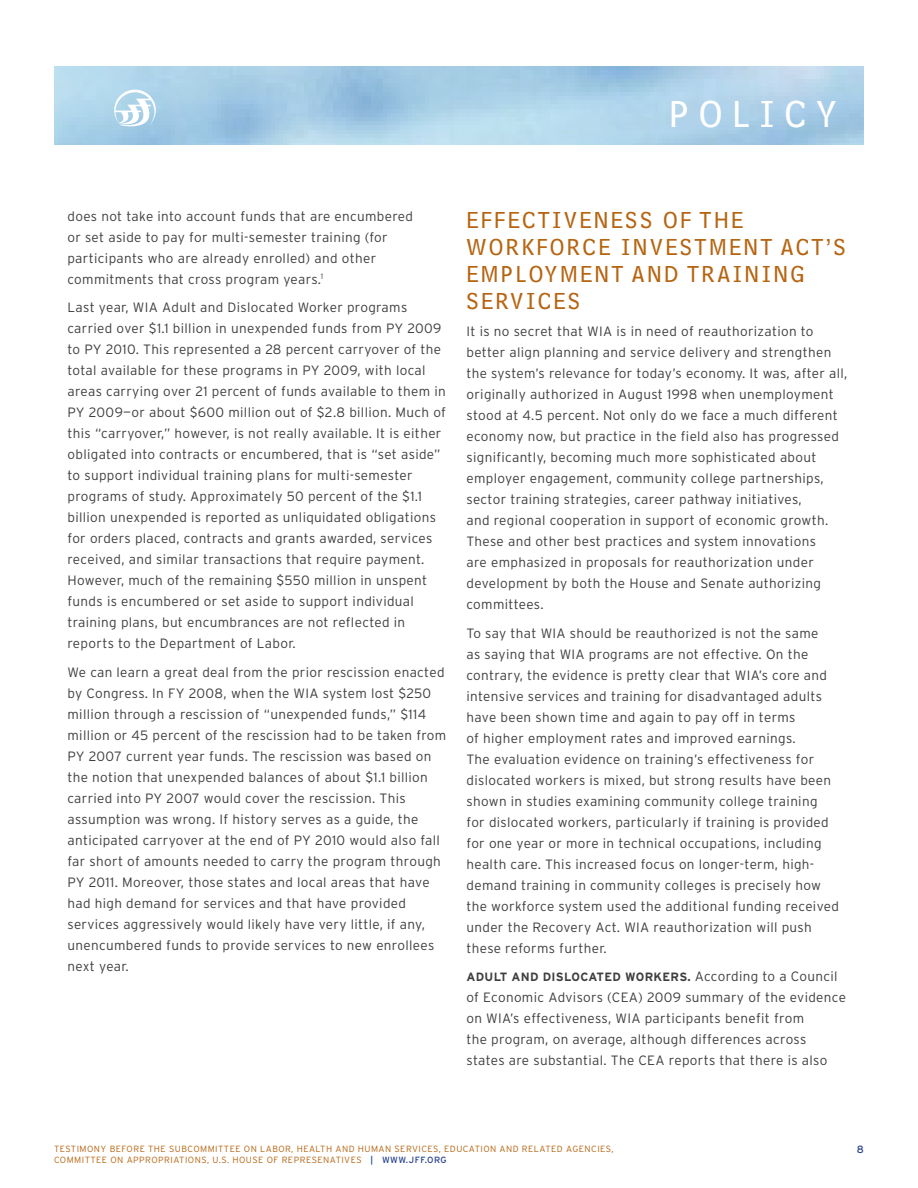
<style>
.page{position:relative;width:918px;height:1188px;background:#fff}
.page>*{position:absolute;margin:0;border:0;box-sizing:border-box;transform-origin:0 0}
.t1{font:39px "Bell Centennial Sub Caption";letter-spacing:.25em;color:#fff}
.header_2{font:24px/27px "Bell Centennial Sub Caption";letter-spacing:.1em;color:#b66512}
.copy{font:300 13.5px/21px "Interstate";letter-spacing:.025em;color:#3e3e3f}
.copy-2{font:700 12px "Interstate";letter-spacing:.025em;color:#3e3e3f}
.t2{font:10.5px "Interstate";color:#253f8e}
.t3{font:300 9px/10.8px "Interstate";letter-spacing:.05em;color:#b66512}
.s1{font-weight:300;font-size:13.5px}
.s2{font-weight:400;color:#003d78}
.s3{font-weight:400;color:#253f8e}
</style>
<div class="page">
<svg style="left:114px;top:90px;width:42px;height:38px"></svg>
<h1 class="t1" style="left:669px;top:91px;width:169px">POLICY</h1>
<p class="copy" style="left:68px;top:206px;width:347px">does not take into account funds that are encumbered or set aside to pay for multi-semester training (for participants who are already enrolled) and other commitments that cross program years.<sup>1</sup></p>
<p class="copy" style="left:68px;top:297px;width:380px">Last year, WIA Adult and Dislocated Worker programs carried over $1.1 billion in unexpended funds from PY 2009 to PY 2010. This represented a 28 percent carryover of the total available for these programs in PY 2009, with local areas carrying over 21 percent of funds available to them in PY 2009—or about $600 million out of $2.8 billion. Much of this “carryover,” however, is not really available. It is either obligated into contracts or encumbered, that is “set aside” to support individual training plans for multi-semester programs of study. Approximately 50 percent of the $1.1 billion unexpended is reported as unliquidated obligations for orders placed, contracts and grants awarded, services received, and similar transactions that require payment.<br>However, much of the remaining $550 million in unspent funds is encumbered or set aside to support individual training plans, but encumbrances are not reflected in reports to the Department of Labor.</p>
<p class="copy" style="left:68px;top:662px;width:380px">We can learn a great deal from the prior rescission enacted by Congress. In FY 2008, when the WIA system lost $250 million through a rescission of “unexpended funds,” $114 million or 45 percent of the rescission had to be taken from PY 2007 current year funds. The rescission was based on the notion that unexpended balances of about $1.1 billion carried into PY 2007 would cover the rescission. This assumption was wrong. If history serves as a guide, the anticipated carryover at the end of PY 2010 would also fall far short of amounts needed to carry the program through PY 2011. Moreover, those states and local areas that have had high demand for services and that have provided services aggressively would likely have very little, if any, unencumbered funds to provide services to new enrollees next year.</p>
<p class="header_2" style="left:466px;top:206px;width:381px">EFFECTIVENESS OF THE<br>WORKFORCE INVESTMENT ACT’S<br>EMPLOYMENT AND TRAINING<br>SERVICES</p>
<p class="copy" style="left:466px;top:321px;width:383px">It is no secret that WIA is in need of reauthorization to better align planning and service delivery and strengthen the system’s relevance for today’s economy. It was, after all, originally authorized in August 1998 when unemployment stood at 4.5 percent. Not only do we face a much different economy now, but practice in the field also has progressed significantly, becoming much more sophisticated about employer engagement, community college partnerships, sector training strategies, career pathway initiatives,<br>and regional cooperation in support of economic growth.<br>These and other best practices and system innovations<br>are emphasized in proposals for reauthorization under development by both the House and Senate authorizing committees.</p>
<p class="copy" style="left:466px;top:622px;width:374px">To say that WIA should be reauthorized is not the same<br>as saying that WIA programs are not effective. On the contrary, the evidence is pretty clear that WIA’s core and intensive services and training for disadvantaged adults have been shown time and again to pay off in terms<br>of higher employment rates and improved earnings.<br>The evaluation evidence on training’s effectiveness for dislocated workers is mixed, but strong results have been shown in studies examining community college training for dislocated workers, particularly if training is provided for one year or more in technical occupations, including health care. This increased focus on longer-term, high&shy;demand training in community colleges is precisely how the workforce system used the additional funding received under the Recovery Act. WIA reauthorization will push these reforms further.</p>
<p class="copy-2" style="left:466px;top:970px;width:373px">ADULT AND DISLOCATED WORKERS. <span class="s1">According to a Council</span></p>
<p class="copy" style="left:467px;top:987px;width:381px">of Economic Advisors (CEA) 2009 summary of the evidence on WIA’s effectiveness, WIA participants benefit from<br>the program, on average, although differences across states are substantial. The CEA reports that there is also</p>
<p class="t3" style="left:54px;top:1143px;width:561px">TESTIMONY BEFORE THE SUBCOMMITTEE ON LABOR, HEALTH AND HUMAN SERVICES, EDUCATION AND RELATED AGENCIES,<br>COMMITTEE ON APPROPRIATIONS, U.S. HOUSE OF REPRESENATIVES <span class="s2">|</span> <span class="s3">WWW.JFF.ORG</span></p>
<p class="t2" style="left:857px;top:1143px;width:9px">8</p>
</div>
